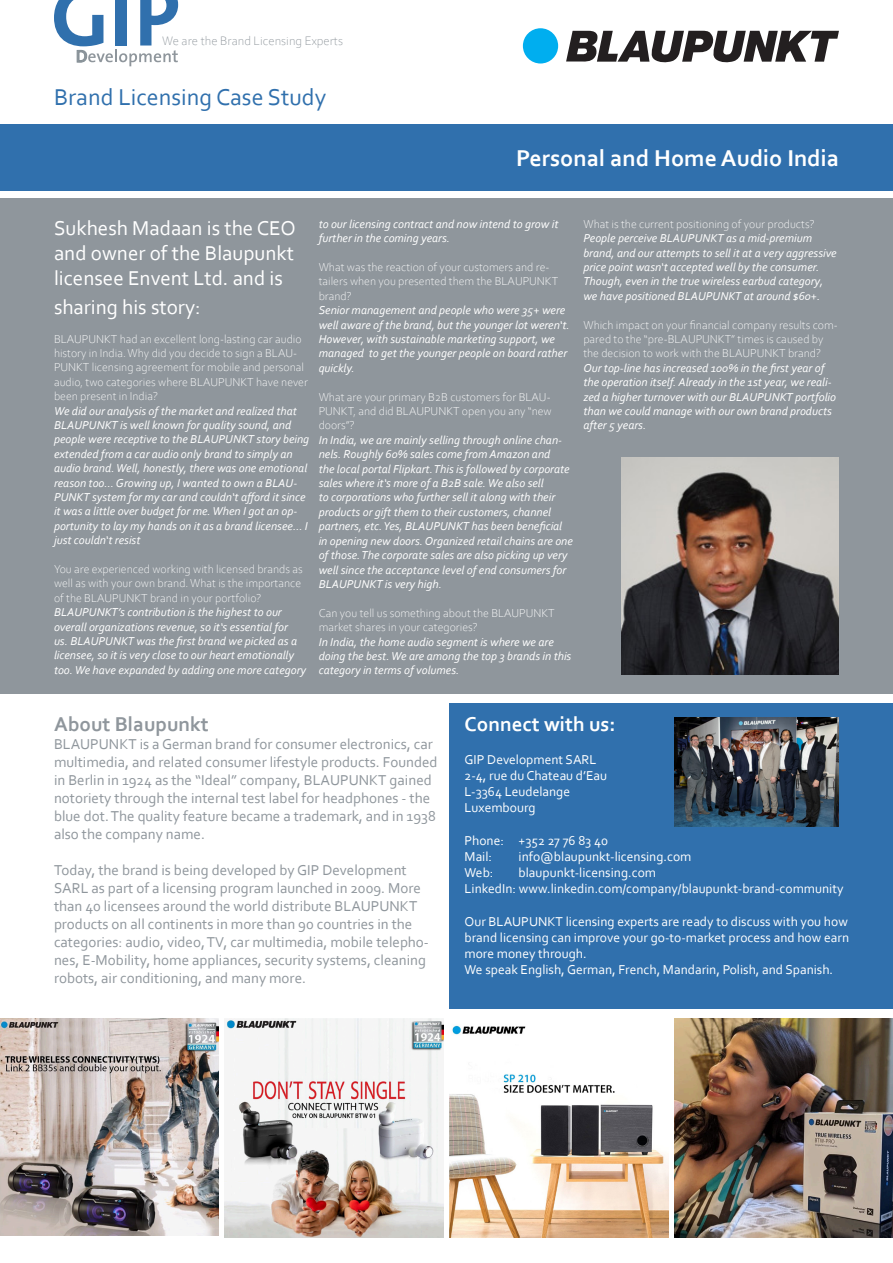
<style>
.page{position:relative;width:893px;height:1263px;background:#fff}
.page>*{position:absolute;margin:0;border:0;box-sizing:border-box;transform-origin:0 0}
.t1{font:700 24px "Corbel";color:#fff}
.t2{font:24px "Corbel";color:#3070ad}
.t3{font:21px/25.2px "Corbel";color:#fff;text-align:justify}
.t4{font:700 21px "Corbel";color:#fff}
.t5{font:700 21px "Corbel";color:#8f969c}
.t6{font:15px/18px "Corbel";color:#8f969c}
.t7{font:13.5px/16.2px "Corbel";color:#fff}
.t8{font:300 12.9px "Corbel";color:#8f969c}
.t9{font:italic 12px/14.4px "Corbel";color:#fff}
.t10{font:300 12px/14.4px "Corbel";color:#fff}
</style>
<div class="page">
<svg style="left:54px;top:0;width:124px;height:66px"></svg>
<div style="left:523px;top:28px;width:35px;height:36px;background:#00aeef;border-radius:50%"></div>
<svg style="left:566px;top:31px;width:273px;height:32px"></svg>
<div style="left:0;top:124px;width:893px;height:66px;background:#3070ad"></div>
<img style="left:0;top:1018px;width:219px;height:218px">
<img style="left:225px;top:1018px;width:218px;height:219px">
<img style="left:450px;top:1025px;width:218px;height:212px">
<img style="left:674px;top:1018px;width:219px;height:219px">
<div style="left:450px;top:704px;width:443px;height:305px;background:#3070ad"></div>
<div style="left:0;top:199px;width:893px;height:495px;background:#8f969c"></div>
<img style="left:622px;top:457px;width:217px;height:217px">
<img style="left:674px;top:718px;width:164px;height:109px">
<p class="t8" style="left:162px;top:33px;width:182px">We are the Brand Licensing Experts</p>
<h1 class="t2" style="left:54px;top:82px;width:274px">Brand Licensing Case Study</h1>
<h1 class="t1" style="left:516px;top:143px;width:324px">Personal and Home Audio India</h1>
<p class="t9" style="left:319px;top:216px;width:241px">to our licensing contract and now intend to grow it further in the coming years.</p>
<p class="t10" style="left:319px;top:259px;width:241px">What was the reaction of your customers and re&shy;tailers when you presented them the BLAUPUNKT brand?</p>
<p class="t9" style="left:319px;top:303px;width:252px">Senior management and people who were 35+ were well aware of the brand, but the younger lot weren‘t.<br>However, with sustainable marketing support, we managed to get the younger people on board rather quickly.</p>
<p class="t10" style="left:319px;top:389px;width:235px;text-align:justify">What are your primary B2B customers for BLAU-PUNKT, and did BLAUPUNKT open you any “new doors”?</p>
<p class="t9" style="left:319px;top:432px;width:256px">In India, we are mainly selling through online chan&shy;nels. Roughly 60% sales come from Amazon and<br>the local portal Flipkart. This is followed by corporate sales where it‘s more of a B2B sale. We also sell<br>to corporations who further sell it along with their products or gift them to their customers, channel partners, etc. Yes, BLAUPUNKT has been beneficial in opening new doors. Organized retail chains are one of those. The corporate sales are also picking up very well since the acceptance level of end consumers for BLAUPUNKT is very high.</p>
<p class="t10" style="left:319px;top:605px;width:238px">Can you tell us something about the BLAUPUNKT market shares in your categories?</p>
<p class="t9" style="left:319px;top:634px;width:254px">In India, the home audio segment is where we are doing the best. We are among the top 3 brands in this category in terms of volumes.</p>
<h2 class="t3" style="left:54px;top:214px;width:243px">Sukhesh Madaan is the CEO and owner of the Blaupunkt licensee Envent Ltd. and is</h2>
<h2 class="t3" style="left:54px;top:294px;width:148px">sharing his story:</h2>
<p class="t10" style="left:54px;top:331px;width:256px">BLAUPUNKT had an excellent long-lasting car audio history in India. Why did you decide to sign a BLAU-PUNKT licensing agreement for mobile and personal audio, two categories where BLAUPUNKT have never been present in India?</p>
<p class="t9" style="left:54px;top:403px;width:257px">We did our analysis of the market and realized that BLAUPUNKT is well known for quality sound, and people were receptive to the BLAUPUNKT story being extended from a car audio only brand to simply an audio brand. Well, honestly, there was one emotional reason too… Growing up, I wanted to own a BLAU-PUNKT system for my car and couldn‘t afford it since it was a little over budget for me. When I got an op&shy;portunity to lay my hands on it as a brand licensee… I just couldn‘t resist</p>
<p class="t10" style="left:54px;top:561px;width:250px">You are experienced working with licensed brands as well as with your own brand. What is the importance of the BLAUPUNKT brand in your portfolio?</p>
<p class="t9" style="left:54px;top:605px;width:254px">BLAUPUNKT’s contribution is the highest to our overall organizations revenue, so it‘s essential for<br>us. BLAUPUNKT was the first brand we picked as a licensee, so it is very close to our heart emotionally too. We have expanded by adding one more category</p>
<p class="t10" style="left:583px;top:216px;width:233px">What is the current positioning of your products?</p>
<p class="t9" style="left:583px;top:231px;width:255px">People perceive BLAUPUNKT as a mid-premium brand, and our attempts to sell it at a very aggressive price point wasn‘t accepted well by the consumer.<br>Though, even in the true wireless earbud category, we have positioned BLAUPUNKT at around $60+.</p>
<p class="t10" style="left:583px;top:317px;width:256px">Which impact on your financial company results com&shy;pared to the “pre-BLAUPUNKT” times is caused by the decision to work with the BLAUPUNKT brand?</p>
<p class="t9" style="left:583px;top:360px;width:254px">Our top-line has increased 100% in the first year of the operation itself. Already in the 1st year, we reali&shy;zed a higher turnover with our BLAUPUNKT portfolio than we could manage with our own brand products after 5 years.</p>
<h2 class="t5" style="left:54px;top:711px;width:156px">About Blaupunkt</h2>
<p class="t6" style="left:54px;top:735px;width:385px">BLAUPUNKT is a German brand for consumer electronics, car multimedia, and related consumer lifestyle products. Founded in Berlin in 1924 as the “Ideal” company, BLAUPUNKT gained notoriety through the internal test label for headphones - the blue dot. The quality feature became a trademark, and in 1938 also the company name.</p>
<p class="t6" style="left:54px;top:861px;width:376px">Today, the brand is being developed by GIP Development SARL as part of a licensing program launched in 2009. More than 40 licensees around the world distribute BLAUPUNKT products on all continents in more than 90 countries in the categories: audio, video, TV, car multimedia, mobile telepho&shy;nes, E-Mobility, home appliances, security systems, cleaning robots, air conditioning, and many more.</p>
<h2 class="t4" style="left:465px;top:711px;width:153px">Connect with us:</h2>
<p class="t7" style="left:465px;top:750px;width:144px">GIP Development SARL<br>2-4, rue du Chateau d’Eau<br>L-3364 Leudelange<br>Luxembourg</p>
<p class="t7" style="left:465px;top:831px;width:145px">Phone: +352 27 76 83 40<br>Mail:</p>
<p class="t7" style="left:519px;top:848px;width:174px">info@blaupunkt-licensing.com</p>
<p class="t7" style="left:465px;top:864px;width:30px">Web:</p>
<p class="t7" style="left:465px;top:864px;width:380px;text-indent:54px">blaupunkt-licensing.com<br>LinkedIn: www.linkedin.com/company/blaupunkt-brand-community</p>
<p class="t7" style="left:465px;top:912px;width:386px">Our BLAUPUNKT licensing experts are ready to discuss with you how brand licensing can improve your go-to-market process and how earn more money through.<br>We speak English, German, French, Mandarin, Polish, and Spanish.</p>
</div>
